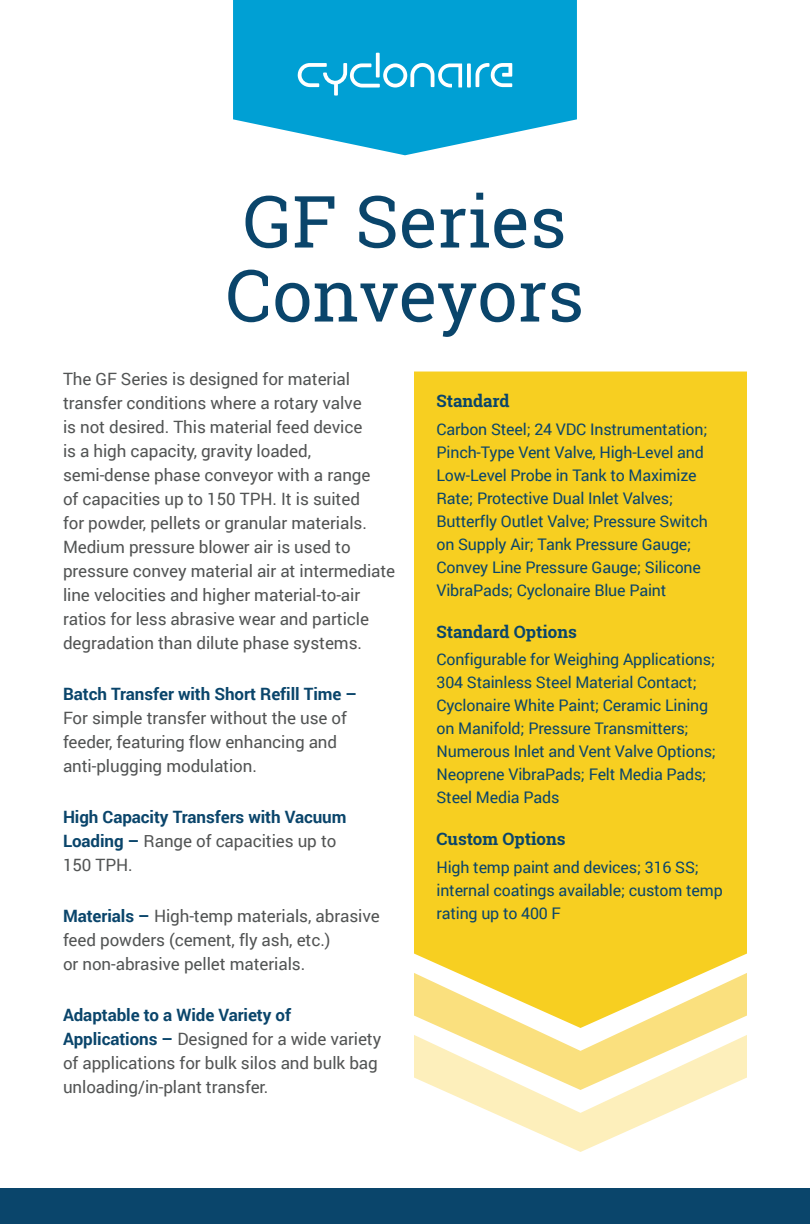
<style>
.page{position:relative;width:810px;height:1224px;background:#fff}
.page>*{position:absolute;margin:0;border:0;box-sizing:border-box;transform-origin:0 0}
.t1{font:72px/74px "Roboto Slab";color:#0a456b}
.t2{font:17px/24px "Roboto";letter-spacing:-.005em;color:#525454}
.t3{font:700 17px/24px "Roboto";letter-spacing:-.005em;color:#0a456b}
.t4{font:700 17px "Roboto Slab";color:#0a456b}
.t5{font:16px/23px "Roboto";letter-spacing:-.01em;color:#0a456b}
.s1{font-weight:400;color:#525454}
.s2{font-weight:700;color:#0a456b}
</style>
<div class="page">
<div style="left:414px;top:372px;width:333px;height:601px;background:#f7cf21"></div>
<svg style="left:414px;top:973px;width:333px;height:179px"></svg>
<svg style="left:233px;top:0;width:344px;height:155px;background:#21acd9"></svg>
<svg style="left:376px;top:53px;width:4px;height:24px"></svg>
<svg style="left:467px;top:63px;width:4px;height:25px"></svg>
<svg style="left:476px;top:63px;width:36px;height:24px"></svg>
<svg style="left:298px;top:62px;width:164px;height:34px"></svg>
<div style="left:0;top:1188px;width:810px;height:36px;background:#0a456b"></div>
<h1 class="t1" style="left:226px;top:184px;width:360px">GF Series<br>Conveyors</h1>
<p class="t2" style="left:63px;top:366px;width:334px">The GF Series is designed for material transfer conditions where a rotary valve<br>is not desired. This material feed device<br>is a high capacity, gravity loaded, semi-dense phase conveyor with a range<br>of capacities up to 150 TPH. It is suited<br>for powder, pellets or granular materials.<br>Medium pressure blower air is used to pressure convey material air at intermediate line velocities and higher material-to-air ratios for less abrasive wear and particle degradation than dilute phase systems.</p>
<p class="t3" style="left:63px;top:681px;width:296px">Batch Transfer with Short Refill Time –</p>
<p class="t2" style="left:63px;top:705px;width:285px">For simple transfer without the use of feeder, featuring flow enhancing and anti-plugging modulation.</p>
<p class="t3" style="left:63px;top:804px;width:285px">High Capacity Transfers with Vacuum<br>Loading – <span class="s1">Range of capacities up to<br>150 TPH.</span></p>
<p class="t2" style="left:63px;top:903px;width:318px"><span class="s2">Materials –</span> High-temp materials, abrasive feed powders (cement, fly ash, etc.)<br>or non-abrasive pellet materials.</p>
<p class="t2" style="left:63px;top:1002px;width:320px"><span class="s2">Adaptable to a Wide Variety of Applications –</span> Designed for a wide variety of applications for bulk silos and bulk bag unloading/in-plant transfer.</p>
<p class="t4" style="left:437px;top:389px;width:75px">Standard</p>
<p class="t5" style="left:436px;top:417px;width:273px">Carbon Steel; 24 VDC Instrumentation; Pinch-Type Vent Valve, High-Level and Low-Level Probe in Tank to Maximize Rate; Protective Dual Inlet Valves; Butterfly Outlet Valve; Pressure Switch on Supply Air; Tank Pressure Gauge; Convey Line Pressure Gauge; Silicone VibraPads; Cyclonaire Blue Paint</p>
<p class="t4" style="left:436px;top:620px;width:142px">Standard Options</p>
<p class="t5" style="left:436px;top:648px;width:281px">Configurable for Weighing Applications; 304 Stainless Steel Material Contact; Cyclonaire White Paint; Ceramic Lining on Manifold; Pressure Transmitters; Numerous Inlet and Vent Valve Options; Neoprene VibraPads; Felt Media Pads; Steel Media Pads</p>
<p class="t4" style="left:436px;top:828px;width:131px">Custom Options</p>
<p class="t5" style="left:436px;top:855px;width:288px">High temp paint and devices; 316 SS; internal coatings available; custom temp rating up to 400 F</p>
</div>
